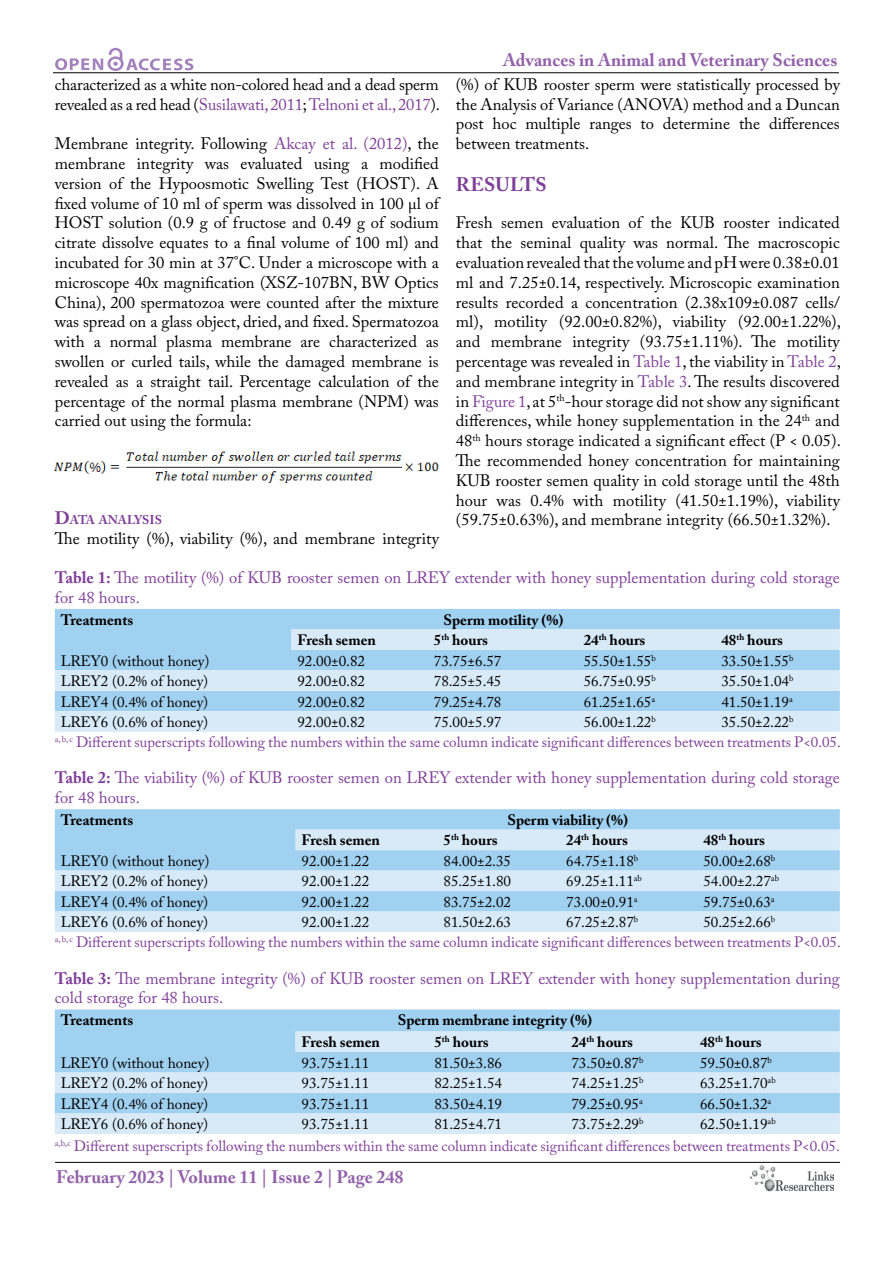
<style>
.page{position:relative;width:893px;height:1263px;background:#fff}
.page>*{position:absolute;margin:0;border:0;box-sizing:border-box;transform-origin:0 0}
.t1{font:700 19.5px "Adobe Caslon Pro";letter-spacing:.01em;color:#7f3f98}
.t2{font:700 18px "Adobe Caslon Pro";color:#9161a9}
.t3{font:700 18px "Adobe Caslon Pro";color:#9261aa}
.t4{font:16.5px/19.8px "Adobe Caslon Pro";color:#000;text-align:justify}
.t5{font:16.5px/19.8px "Adobe Caslon Pro";color:#7f3f98}
.t6{font:15px "Adobe Caslon Pro";color:#000}
.t7{font:15px/19.6px "Adobe Caslon Pro";color:#7f3f98}
.t8{font:700 15px "Adobe Caslon Pro";color:#000}
.t9{font:700 12.6px "Adobe Caslon Pro";letter-spacing:-.005em;color:#7f3f98}
.s1{color:#7f3f98}
.s2{font-size:18px}
.s3{font-weight:700}
.s4{color:#000}
.s5{color:#9161a9}
</style>
<div class="page">
<hr style="left:53px;top:72px;width:786px;height:1px;background:#000">
<hr style="left:55px;top:1162px;width:785px;height:1px;background:#000">
<svg style="left:55px;top:48px;width:138px;height:23px"></svg>
<img style="left:750px;top:1166px;width:83px;height:26px">
<img style="left:55px;top:451px;width:384px;height:31px">
<div style="left:55px;top:609px;width:785px;height:20px;background:#a1d1f0"></div>
<svg style="left:55px;top:629px;width:785px;height:103px;background:#bfdef4"></svg>
<svg style="left:55px;top:809px;width:785px;height:21px;background:#a3d1f0"></svg>
<svg style="left:55px;top:830px;width:785px;height:102px;background:#bfdef4"></svg>
<div style="left:55px;top:1009px;width:785px;height:22px;background:#a1d1f0"></div>
<svg style="left:55px;top:1031px;width:785px;height:103px;background:#bfdef4"></svg>
<p class="t4" style="left:55px;top:74px;width:387px">characterized as a white non-colored head and a dead sperm revealed as a red head (<span class="s1">Susilawati, 2011</span>; <span class="s1">Telnoni et al., 2017</span>).</p>
<p class="t4" style="left:55px;top:134px;width:385px">Membrane integrity. Following <span class="s1">Akcay et al. (2012)</span>, the membrane integrity was evaluated using a modified version of the Hypoosmotic Swelling Test (HOST). A fixed volume of 10 ml of sperm was dissolved in 100 μl of HOST solution (0.9 g of fructose and 0.49 g of sodium citrate dissolve equates to a final volume of 100 ml) and incubated for 30 min at 37°C. Under a microscope with a microscope 40x magnification (XSZ-107BN, BW Optics China), 200 spermatozoa were counted after the mixture was spread on a glass object, dried, and fixed. Spermatozoa with a normal plasma membrane are characterized as swollen or curled tails, while the damaged membrane is revealed as a straight tail. Percentage calculation of the percentage of the normal plasma membrane (NPM) was carried out using the formula:</p>
<p class="t9" style="left:55px;top:512px;width:107px"><span class="s2">D</span>ATA ANALYSIS</p>
<p class="t4" style="left:55px;top:528px;width:385px">The motility (%), viability (%), and membrane integrity</p>
<p class="t2" style="left:503px;top:50px;width:336px">Advances in Animal and Veterinary Sciences</p>
<p class="t4" style="left:456px;top:74px;width:385px">(%) of KUB rooster sperm were statistically processed by the Analysis of Variance (ANOVA) method and a Duncan post hoc multiple ranges to determine the differences between treatments.</p>
<p class="t1" style="left:456px;top:172px;width:92px">RESULTS</p>
<p class="t4" style="left:456px;top:213px;width:387px">Fresh semen evaluation of the KUB rooster indicated that the seminal quality was normal. The macroscopic evaluation revealed that the volume and pH were 0.38±0.01 ml and 7.25±0.14, respectively. Microscopic examination results recorded a concentration (2.38x109±0.087 cells/ ml), motility (92.00±0.82%), viability (92.00±1.22%), and membrane integrity (93.75±1.11%). The motility percentage was revealed in <span class="s1">Table 1</span>, the viability in <span class="s1">Table 2</span>, and membrane integrity in <span class="s1">Table 3</span>. The results discovered in <span class="s1">Figure 1</span>, at 5<sup>th</sup>-hour storage did not show any significant differences, while honey supplementation in the 24<sup>th</sup> and 48<sup>th</sup> hours storage indicated a significant effect (P &lt; 0.05).<br>The recommended honey concentration for maintaining KUB rooster semen quality in cold storage until the 48th hour was 0.4% with motility (41.50±1.19%), viability (59.75±0.63%), and membrane integrity (66.50±1.32%).</p>
<p class="t5" style="left:55px;top:567px;width:786px"><span class="s3">Table 1:</span> The motility (%) of KUB rooster semen on LREY extender with honey supplementation during cold storage for 48 hours.</p>
<p class="t8" style="left:61px;top:611px;width:74px">Treatments</p>
<p class="t8" style="left:443px;top:611px;width:121px">Sperm motility (%)</p>
<p class="t8" style="left:297px;top:631px;width:80px">Fresh semen</p>
<p class="t8" style="left:434px;top:631px;width:56px">5<sup>th</sup> hours</p>
<p class="t8" style="left:584px;top:631px;width:63px">24<sup>th</sup> hours</p>
<p class="t8" style="left:721px;top:631px;width:63px">48<sup>th</sup> hours</p>
<p class="t6" style="left:61px;top:652px;width:150px">LREY0 (without honey)</p>
<p class="t6" style="left:297px;top:652px;width:69px">92.00±0.82</p>
<p class="t6" style="left:434px;top:652px;width:69px">73.75±6.57</p>
<p class="t6" style="left:584px;top:652px;width:74px">55.50±1.55<sup>b</sup></p>
<p class="t6" style="left:721px;top:652px;width:74px">33.50±1.55<sup>b</sup></p>
<p class="t6" style="left:61px;top:672px;width:149px">LREY2 (0.2% of honey)</p>
<p class="t6" style="left:297px;top:672px;width:69px">92.00±0.82</p>
<p class="t6" style="left:434px;top:672px;width:69px">78.25±5.45</p>
<p class="t6" style="left:584px;top:672px;width:74px">56.75±0.95<sup>b</sup></p>
<p class="t6" style="left:721px;top:672px;width:74px">35.50±1.04<sup>b</sup></p>
<p class="t6" style="left:61px;top:693px;width:149px">LREY4 (0.4% of honey)</p>
<p class="t6" style="left:297px;top:693px;width:69px">92.00±0.82</p>
<p class="t6" style="left:434px;top:693px;width:69px">79.25±4.78</p>
<p class="t6" style="left:584px;top:693px;width:73px">61.25±1.65<sup>a</sup></p>
<p class="t6" style="left:721px;top:693px;width:73px">41.50±1.19<sup>a</sup></p>
<p class="t6" style="left:61px;top:713px;width:149px">LREY6 (0.6% of honey)</p>
<p class="t6" style="left:297px;top:713px;width:69px">92.00±0.82</p>
<p class="t6" style="left:434px;top:713px;width:69px">75.00±5.97</p>
<p class="t6" style="left:584px;top:713px;width:74px">56.00±1.22<sup>b</sup></p>
<p class="t7" style="left:55px;top:712px;width:788px;text-indent:666px"><span class="s4">35.50±2.22</span><sup>b<br></sup><sup>a,</sup> <sup>b,</sup> <sup>c</sup> Different superscripts following the numbers within the same column indicate significant differences between treatments P&lt;0.05.</p>
<p class="t5" style="left:55px;top:768px;width:786px"><span class="s3">Table 2:</span> The viability (%) of KUB rooster semen on LREY extender with honey supplementation during cold storage for 48 hours.</p>
<p class="t8" style="left:61px;top:811px;width:74px">Treatments</p>
<p class="t8" style="left:507px;top:811px;width:122px">Sperm viability (%)</p>
<p class="t8" style="left:302px;top:831px;width:80px">Fresh semen</p>
<p class="t8" style="left:443px;top:831px;width:56px">5<sup>th</sup> hours</p>
<p class="t8" style="left:566px;top:831px;width:63px">24<sup>th</sup> hours</p>
<p class="t8" style="left:703px;top:831px;width:63px">48<sup>th</sup> hours</p>
<p class="t6" style="left:61px;top:852px;width:150px">LREY0 (without honey)</p>
<p class="t6" style="left:302px;top:852px;width:69px">92.00±1.22</p>
<p class="t6" style="left:443px;top:852px;width:69px">84.00±2.35</p>
<p class="t6" style="left:566px;top:852px;width:74px">64.75±1.18<sup>b</sup></p>
<p class="t6" style="left:703px;top:852px;width:74px">50.00±2.68<sup>b</sup></p>
<p class="t6" style="left:61px;top:872px;width:149px">LREY2 (0.2% of honey)</p>
<p class="t6" style="left:302px;top:872px;width:69px">92.00±1.22</p>
<p class="t6" style="left:443px;top:872px;width:69px">85.25±1.80</p>
<p class="t6" style="left:566px;top:872px;width:77px">69.25±1.11<sup>ab</sup></p>
<p class="t6" style="left:703px;top:872px;width:77px">54.00±2.27<sup>ab</sup></p>
<p class="t6" style="left:61px;top:893px;width:149px">LREY4 (0.4% of honey)</p>
<p class="t6" style="left:302px;top:893px;width:69px">92.00±1.22</p>
<p class="t6" style="left:443px;top:893px;width:69px">83.75±2.02</p>
<p class="t6" style="left:566px;top:893px;width:73px">73.00±0.91<sup>a</sup></p>
<p class="t6" style="left:703px;top:893px;width:73px">59.75±0.63<sup>a</sup></p>
<p class="t6" style="left:61px;top:913px;width:149px">LREY6 (0.6% of honey)</p>
<p class="t6" style="left:302px;top:913px;width:69px">92.00±1.22</p>
<p class="t6" style="left:443px;top:913px;width:69px">81.50±2.63</p>
<p class="t6" style="left:566px;top:913px;width:74px">67.25±2.87<sup>b</sup></p>
<p class="t7" style="left:55px;top:912px;width:788px;text-indent:648px"><span class="s4">50.25±2.66</span><sup>b<br></sup><sup>a,</sup> <sup>b,</sup> <sup>c</sup> Different superscripts following the numbers within the same column indicate significant differences between treatments P&lt;0.05.</p>
<p class="t5" style="left:55px;top:968px;width:786px"><span class="s3">Table 3:</span> The membrane integrity (%) of KUB rooster semen on LREY extender with honey supplementation during cold storage for 48 hours.</p>
<p class="t8" style="left:61px;top:1011px;width:74px">Treatments</p>
<p class="t8" style="left:398px;top:1011px;width:196px">Sperm membrane integrity (%)</p>
<p class="t8" style="left:302px;top:1033px;width:80px">Fresh semen</p>
<p class="t8" style="left:434px;top:1033px;width:56px">5<sup>th</sup> hours</p>
<p class="t8" style="left:571px;top:1033px;width:63px">24<sup>th</sup> hours</p>
<p class="t8" style="left:700px;top:1033px;width:63px">48<sup>th</sup> hours</p>
<p class="t6" style="left:61px;top:1054px;width:150px">LREY0 (without honey)</p>
<p class="t6" style="left:302px;top:1054px;width:69px">93.75±1.11</p>
<p class="t6" style="left:434px;top:1054px;width:69px">81.50±3.86</p>
<p class="t6" style="left:571px;top:1054px;width:74px">73.50±0.87<sup>b</sup></p>
<p class="t6" style="left:700px;top:1054px;width:74px">59.50±0.87<sup>b</sup></p>
<p class="t6" style="left:61px;top:1074px;width:149px">LREY2 (0.2% of honey)</p>
<p class="t6" style="left:302px;top:1074px;width:69px">93.75±1.11</p>
<p class="t6" style="left:434px;top:1074px;width:69px">82.25±1.54</p>
<p class="t6" style="left:571px;top:1074px;width:74px">74.25±1.25<sup>b</sup></p>
<p class="t6" style="left:700px;top:1074px;width:77px">63.25±1.70<sup>ab</sup></p>
<p class="t6" style="left:61px;top:1095px;width:149px">LREY4 (0.4% of honey)</p>
<p class="t6" style="left:302px;top:1095px;width:69px">93.75±1.11</p>
<p class="t6" style="left:434px;top:1095px;width:69px">83.50±4.19</p>
<p class="t6" style="left:571px;top:1095px;width:73px">79.25±0.95<sup>a</sup></p>
<p class="t6" style="left:700px;top:1095px;width:73px">66.50±1.32<sup>a</sup></p>
<p class="t6" style="left:61px;top:1115px;width:149px">LREY6 (0.6% of honey)</p>
<p class="t6" style="left:302px;top:1115px;width:69px">93.75±1.11</p>
<p class="t6" style="left:434px;top:1115px;width:69px">81.25±4.71</p>
<p class="t6" style="left:571px;top:1115px;width:74px">73.75±2.29<sup>b</sup></p>
<p class="t7" style="left:55px;top:1113px;width:786px;line-height:21.6px;text-indent:645px"><span class="s4">62.50±1.19</span><sup>ab<br></sup><sup>a,b,c</sup> Different superscripts following the numbers within the same column indicate significant differences between treatments P&lt;0.05.</p>
<p class="t3" style="left:56px;top:1166px;width:349px">February 2023 | Volume 11 | Issue 2 <span class="s5">| Page 248</span></p>
</div>
